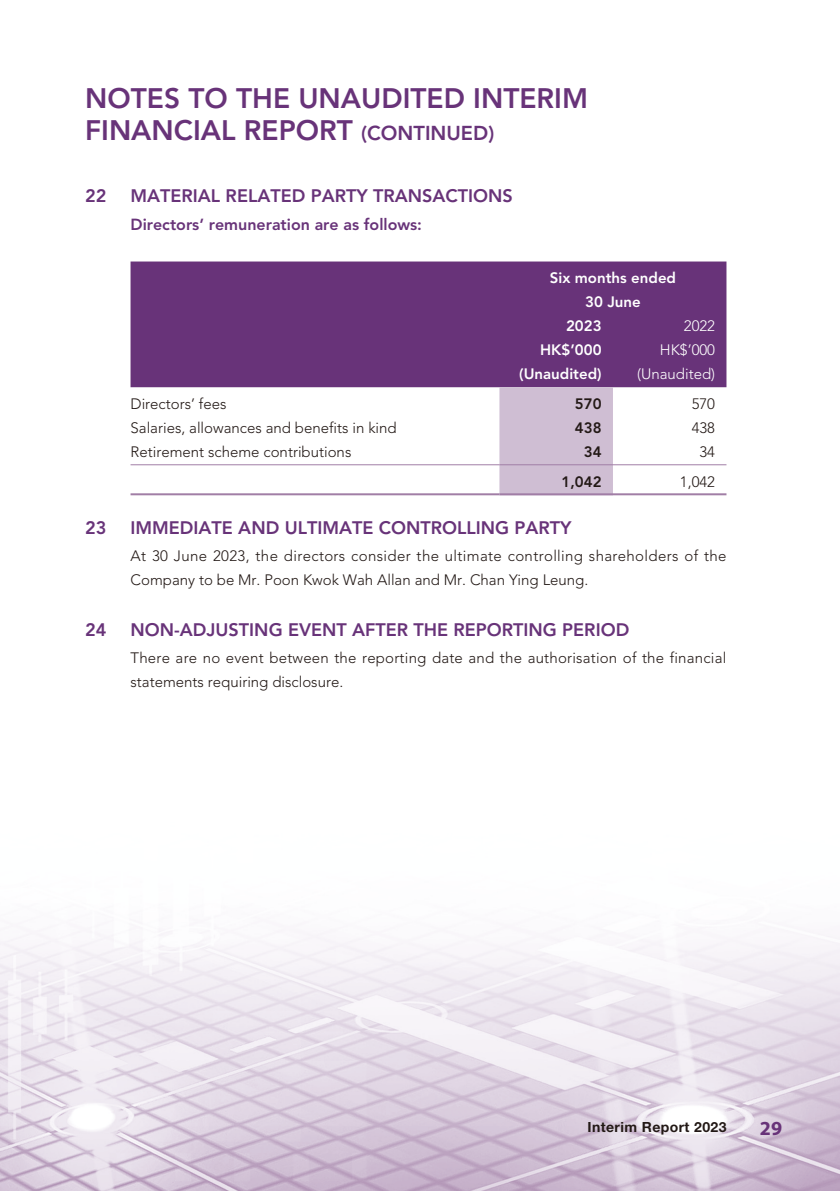
<style>
.page{position:relative;width:840px;height:1191px;background:#fff}
.page>*{position:absolute;margin:0;border:0;box-sizing:border-box;transform-origin:0 0}
.t1{font:800 28px/32px "Avenir LT Std";color:#683379}
.t2{font:700 20px "Myriad Pro";color:#683379}
.t3{font:800 18px "Avenir LT Std";color:#683379}
.t4{font:800 16px "Avenir LT Std";color:#683379}
.t5{font:300 15px/24px "Avenir LT Std";color:#231916}
.t6{font:300 15px/24px "Avenir LT Std";letter-spacing:.025em;color:#231916}
.t7{font:800 15px "Avenir LT Std";color:#fff}
.t8{font:300 15px "Avenir LT Std";color:#fff}
.t9{font:800 15px "Avenir LT Std";color:#231916}
.t10{font:700 14px "Helvetica Neue LT Std";letter-spacing:.03em;color:#231916}
.s1{font-size:20px}
</style>
<div class="page">
<img style="left:0;top:261px;width:839px;height:930px">
<div style="left:130px;top:261px;width:596px;height:126px;background:#683379"></div>
<div style="left:499px;top:387px;width:113px;height:106px;background:#cfbed3"></div>
<hr style="left:130px;top:464px;width:369px;height:1px;background:#a17ea6">
<hr style="left:499px;top:464px;width:113px;height:1px;background:#a17ea6">
<hr style="left:612px;top:464px;width:114px;height:1px;background:#a17ea6">
<hr style="left:130px;top:493px;width:369px;height:2px;background:#a17ea6">
<hr style="left:499px;top:493px;width:113px;height:2px;background:#a17ea6">
<hr style="left:612px;top:493px;width:114px;height:2px;background:#a17ea6">
<h1 class="t1" style="left:85px;top:83px;width:504px">NOTES TO THE UNAUDITED INTERIM<br>FINANCIAL REPORT <span class="s1">(CONTINUED)</span></h1>
<p class="t3" style="left:85px;top:185px;width:23px">22</p>
<p class="t3" style="left:130px;top:185px;width:383px">MATERIAL RELATED PARTY TRANSACTIONS</p>
<p class="t4" style="left:130px;top:215px;width:293px">Directors’ remuneration are as follows:</p>
<p class="t7" style="left:549px;top:269px;width:128px">Six months ended</p>
<p class="t7" style="left:585px;top:293px;width:57px">30 June</p>
<p class="t7" style="left:565px;top:317px;width:37px">2023</p>
<p class="t8" style="left:683px;top:317px;width:33px">2022</p>
<p class="t7" style="left:540px;top:341px;width:63px">HK$’000</p>
<p class="t8" style="left:659px;top:341px;width:57px">HK$’000</p>
<p class="t7" style="left:519px;top:365px;width:84px">(Unaudited)</p>
<p class="t8" style="left:637px;top:365px;width:79px">(Unaudited)</p>
<p class="t5" style="left:130px;top:391px;width:97px">Directors’ fees</p>
<p class="t9" style="left:574px;top:394px;width:28px">570</p>
<p class="t5" style="left:691px;top:391px;width:25px">570</p>
<p class="t5" style="left:130px;top:415px;width:267px">Salaries, allowances and benefits in kind</p>
<p class="t9" style="left:574px;top:418px;width:28px">438</p>
<p class="t5" style="left:691px;top:415px;width:25px">438</p>
<p class="t5" style="left:130px;top:439px;width:222px">Retirement scheme contributions</p>
<p class="t9" style="left:583px;top:442px;width:19px">34</p>
<p class="t5" style="left:699px;top:439px;width:17px">34</p>
<p class="t9" style="left:561px;top:472px;width:41px">1,042</p>
<p class="t5" style="left:679px;top:469px;width:37px">1,042</p>
<p class="t3" style="left:85px;top:517px;width:23px">23</p>
<p class="t3" style="left:130px;top:517px;width:442px">IMMEDIATE AND ULTIMATE CONTROLLING PARTY</p>
<p class="t6" style="left:130px;top:544px;width:597px">At 30 June 2023, the directors consider the ultimate controlling shareholders of the<br>Company to be Mr. Poon Kwok Wah Allan and Mr. Chan Ying Leung.</p>
<p class="t3" style="left:85px;top:619px;width:23px">24</p>
<p class="t3" style="left:130px;top:619px;width:500px">NON-ADJUSTING EVENT AFTER THE REPORTING PERIOD</p>
<p class="t5" style="left:130px;top:646px;width:597px">There are no event between the reporting date and the authorisation of the financial statements requiring disclosure.</p>
<p class="t10" style="left:587px;top:1118px;width:140px">Interim Report 2023</p>
<h2 class="t2" style="left:759px;top:1115px;width:24px">29</h2>
</div>
